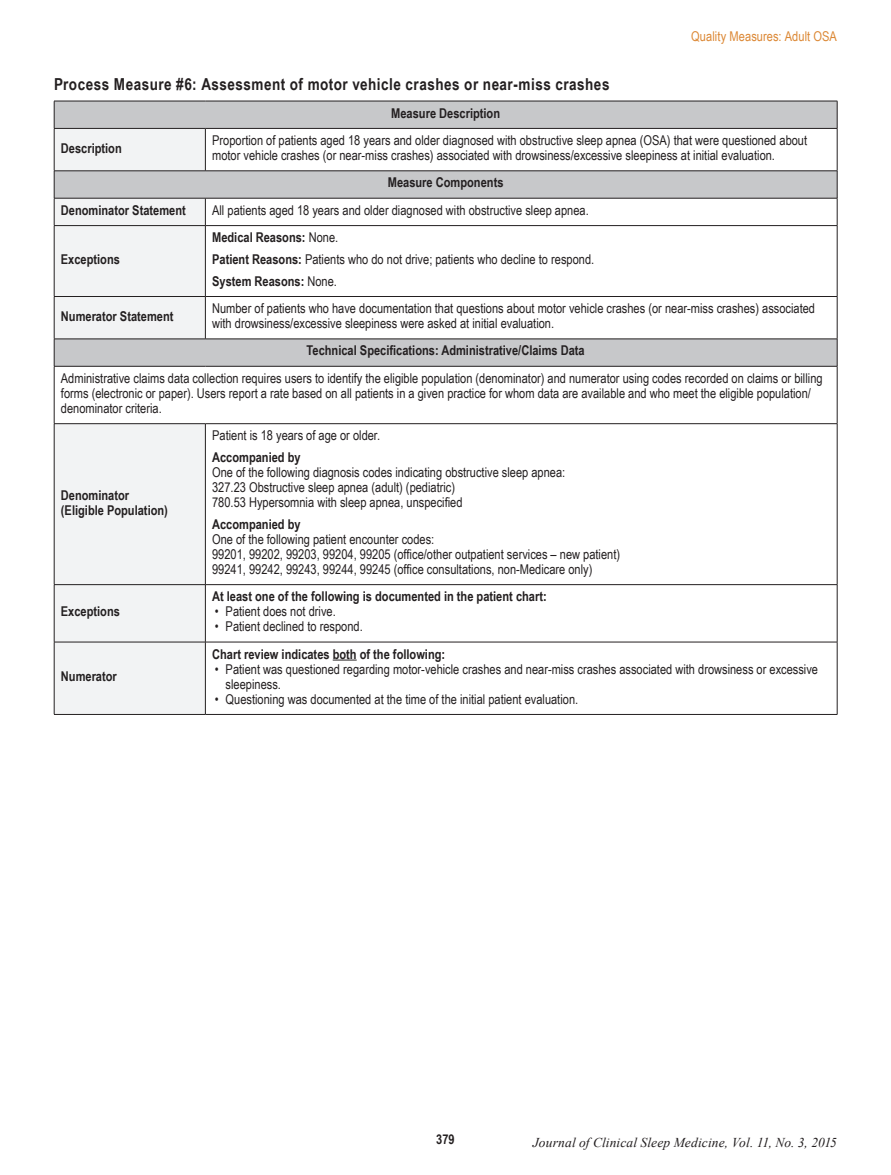
<style>
.page{position:relative;width:891px;height:1175px;background:#fff}
.page>*{position:absolute;margin:0;border:0;box-sizing:border-box;transform-origin:0 0}
.t1{font:700 16.5px "Arial Narrow";letter-spacing:.03em;color:#231f20}
.t2{font:13.5px/15px "Arial Narrow";color:#231f20}
.t3{font:700 13.5px/15px "Arial Narrow";color:#231f20}
.t4{font:italic 13.5px "Times New Roman";letter-spacing:.005em;color:#231f20}
.t5{font:13.5px "Arial Narrow";letter-spacing:.005em;color:#dc8835}
.s1{font-weight:700}
</style>
<div class="page">
<svg style="left:55px;top:102px;width:782px;height:264px"></svg>
<svg style="left:55px;top:129px;width:150px;height:585px;fill:#f2f3f4"></svg>
<hr style="left:54px;top:101px;width:151px;height:1px;background:#231f20">
<svg style="left:54px;top:101px;width:1px;height:27px"></svg>
<hr style="left:205px;top:101px;width:632px;height:1px;background:#231f20">
<svg style="left:837px;top:101px;width:1px;height:27px"></svg>
<hr style="left:54px;top:128px;width:151px;height:1px;background:#231f20">
<hr style="left:54px;top:129px;width:1px;height:42px;background:#231f20">
<hr style="left:205px;top:128px;width:632px;height:1px;background:#231f20">
<hr style="left:205px;top:129px;width:1px;height:42px;background:#231f20">
<hr style="left:837px;top:129px;width:1px;height:42px;background:#231f20">
<svg style="left:205px;top:199px;width:1px;height:26px"></svg>
<hr style="left:54px;top:225px;width:151px;height:1px;background:#231f20">
<hr style="left:54px;top:226px;width:1px;height:70px;background:#231f20">
<hr style="left:205px;top:225px;width:632px;height:1px;background:#231f20">
<hr style="left:205px;top:226px;width:1px;height:70px;background:#231f20">
<hr style="left:837px;top:226px;width:1px;height:70px;background:#231f20">
<hr style="left:54px;top:296px;width:151px;height:1px;background:#231f20">
<hr style="left:54px;top:297px;width:1px;height:42px;background:#231f20">
<hr style="left:205px;top:296px;width:632px;height:1px;background:#231f20">
<hr style="left:205px;top:297px;width:1px;height:42px;background:#231f20">
<hr style="left:837px;top:297px;width:1px;height:42px;background:#231f20">
<hr style="left:54px;top:339px;width:151px;height:1px;background:#231f20">
<svg style="left:54px;top:339px;width:1px;height:27px"></svg>
<hr style="left:205px;top:339px;width:632px;height:1px;background:#231f20">
<svg style="left:837px;top:339px;width:1px;height:27px"></svg>
<hr style="left:54px;top:366px;width:151px;height:1px;background:#231f20">
<hr style="left:54px;top:366px;width:1px;height:57px;background:#231f20">
<hr style="left:205px;top:366px;width:632px;height:1px;background:#231f20">
<hr style="left:837px;top:366px;width:1px;height:57px;background:#231f20">
<hr style="left:54px;top:423px;width:151px;height:1px;background:#231f20">
<hr style="left:54px;top:424px;width:1px;height:160px;background:#231f20">
<hr style="left:205px;top:423px;width:632px;height:1px;background:#231f20">
<hr style="left:205px;top:424px;width:1px;height:160px;background:#231f20">
<hr style="left:837px;top:424px;width:1px;height:160px;background:#231f20">
<hr style="left:54px;top:584px;width:151px;height:1px;background:#231f20">
<hr style="left:54px;top:585px;width:1px;height:57px;background:#231f20">
<hr style="left:205px;top:584px;width:632px;height:1px;background:#231f20">
<hr style="left:205px;top:585px;width:1px;height:57px;background:#231f20">
<hr style="left:837px;top:585px;width:1px;height:57px;background:#231f20">
<hr style="left:54px;top:642px;width:151px;height:1px;background:#231f20">
<hr style="left:54px;top:642px;width:1px;height:72px;background:#231f20">
<hr style="left:205px;top:642px;width:632px;height:1px;background:#231f20">
<hr style="left:205px;top:642px;width:1px;height:72px;background:#231f20">
<hr style="left:837px;top:642px;width:1px;height:72px;background:#231f20">
<hr style="left:54px;top:714px;width:151px;height:1px;background:#231f20">
<hr style="left:205px;top:714px;width:632px;height:1px;background:#231f20">
<hr style="left:54px;top:170px;width:151px;height:1px;background:#231f20">
<svg style="left:54px;top:171px;width:1px;height:54px"></svg>
<hr style="left:205px;top:170px;width:632px;height:1px;background:#231f20">
<svg style="left:837px;top:171px;width:1px;height:54px"></svg>
<hr style="left:54px;top:198px;width:151px;height:1px;background:#231f20">
<hr style="left:205px;top:198px;width:632px;height:1px;background:#231f20">
<svg style="left:333px;top:659px;width:24px;height:1px"></svg>
<p class="t5" style="left:691px;top:26px;width:147px">Quality Measures: Adult OSA</p>
<p class="t1" style="left:54px;top:72px;width:557px">Process Measure #6: Assessment of motor vehicle crashes or near-miss crashes</p>
<p class="t3" style="left:391px;top:105px;width:110px">Measure Description</p>
<p class="t3" style="left:61px;top:140px;width:62px">Description</p>
<p class="t2" style="left:212px;top:132px;width:597px">Proportion of patients aged 18 years and older diagnosed with obstructive sleep apnea (OSA) that were questioned about motor vehicle crashes (or near-miss crashes) associated with drowsiness/excessive sleepiness at initial evaluation.</p>
<p class="t3" style="left:388px;top:174px;width:117px">Measure Components</p>
<p class="t3" style="left:61px;top:202px;width:126px">Denominator Statement</p>
<p class="t2" style="left:212px;top:202px;width:378px">All patients aged 18 years and older diagnosed with obstructive sleep apnea.</p>
<p class="t3" style="left:61px;top:251px;width:61px">Exceptions</p>
<p class="t2" style="left:212px;top:226px;width:384px;line-height:21.8px"><span class="s1">Medical Reasons:</span> None.<br><span class="s1">Patient Reasons:</span> Patients who do not drive; patients who decline to respond.<br><span class="s1">System Reasons:</span> None.</p>
<p class="t3" style="left:61px;top:308px;width:114px">Numerator Statement</p>
<p class="t2" style="left:212px;top:300px;width:605px">Number of patients who have documentation that questions about motor vehicle crashes (or near-miss crashes) associated with drowsiness/excessive sleepiness were asked at initial evaluation.</p>
<p class="t3" style="left:307px;top:342px;width:280px">Technical Specifications: Administrative/Claims Data</p>
<p class="t2" style="left:61px;top:370px;width:763px">Administrative claims data collection requires users to identify the eligible population (denominator) and numerator using codes recorded on claims or billing forms (electronic or paper). Users report a rate based on all patients in a given practice for whom data are available and who meet the eligible population/ denominator criteria.</p>
<p class="t3" style="left:61px;top:486px;width:109px">Denominator (Eligible Population)</p>
<p class="t3" style="left:61px;top:603px;width:61px">Exceptions</p>
<p class="t3" style="left:61px;top:668px;width:57px">Numerator</p>
<p class="t2" style="left:212px;top:427px;width:170px">Patient is 18 years of age or older.</p>
<p class="t3" style="left:212px;top:449px;width:90px">Accompanied by</p>
<p class="t2" style="left:212px;top:464px;width:355px">One of the following diagnosis codes indicating obstructive sleep apnea:<br>327.23 Obstructive sleep apnea (adult) (pediatric)<br>780.53 Hypersomnia with sleep apnea, unspecified</p>
<p class="t3" style="left:212px;top:516px;width:90px">Accompanied by</p>
<p class="t2" style="left:212px;top:531px;width:410px">One of the following patient encounter codes:<br>99201, 99202, 99203, 99204, 99205 (office/other outpatient services – new patient)<br>99241, 99242, 99243, 99244, 99245 (office consultations, non-Medicare only)</p>
<p class="t3" style="left:212px;top:588px;width:336px">At least one of the following is documented in the patient chart:</p>
<p class="t2" style="left:215px;top:603px;width:122px">• Patient does not drive.</p>
<p class="t2" style="left:215px;top:618px;width:150px">• Patient declined to respond.</p>
<p class="t3" style="left:212px;top:645px;width:235px">Chart review indicates both of the following:</p>
<p class="t2" style="left:226px;top:661px;width:594px;text-indent:-11px">• Patient was questioned regarding motor-vehicle crashes and near-miss crashes associated with drowsiness or excessive sleepiness.</p>
<p class="t2" style="left:215px;top:691px;width:365px">• Questioning was documented at the time of the initial patient evaluation.</p>
<p class="t3" style="left:436px;top:1131px;width:20px">379</p>
<p class="t4" style="left:533px;top:1133px;width:306px">Journal of Clinical Sleep Medicine, Vol. 11, No. 3, 2015</p>
</div>
